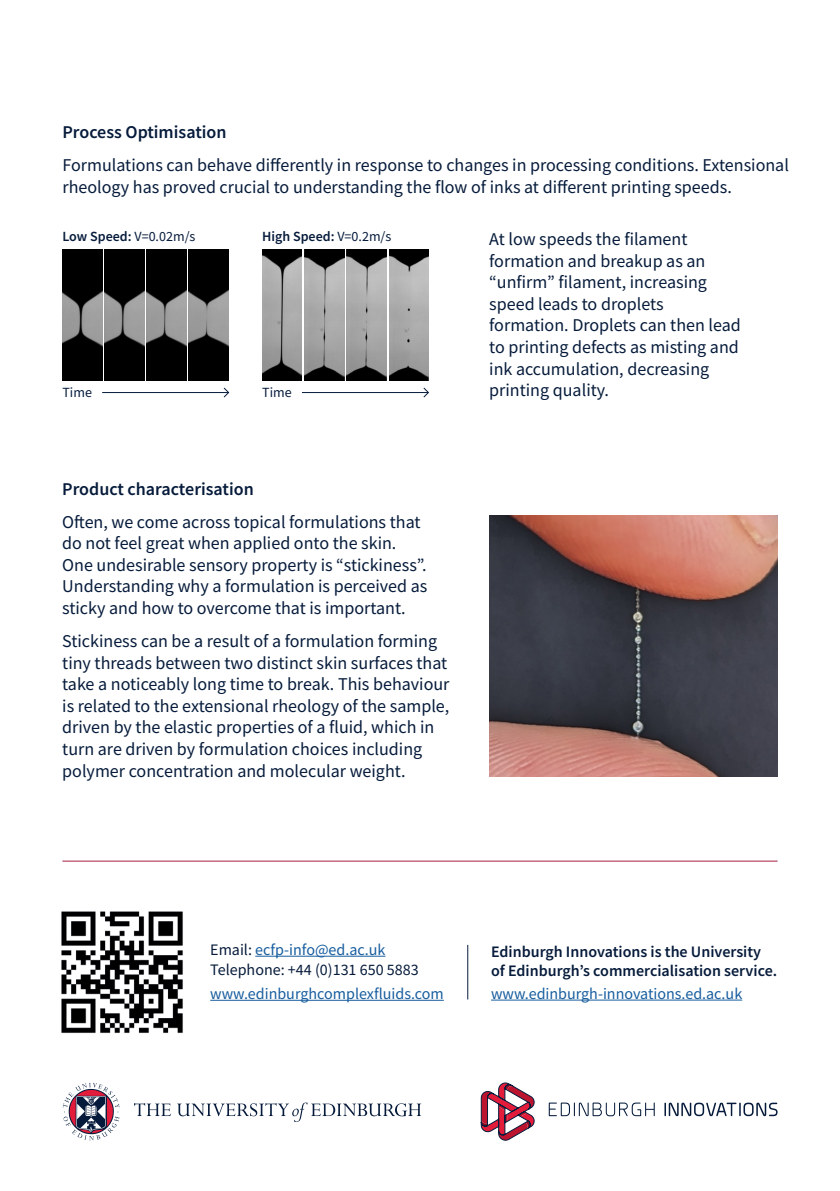
<style>
.page{position:relative;width:840px;height:1191px;background:#fff}
.page>*{position:absolute;margin:0;border:0;box-sizing:border-box;transform-origin:0 0}
.t1{font:18px/21.6px "Source Sans Pro";color:#061b3b}
.t2{font:600 18px "Source Sans Pro";color:#061b3b}
.t3{font:600 16px/19.2px "Source Sans Pro";color:#061b3b}
.t4{font:16px "Source Sans Pro";color:#175d9e}
.t5{font:16px/19.2px "Source Sans Pro";color:#061b3b}
.t6{font:600 14px "Source Sans Pro";color:#061b3b}
.t7{font:14px "Source Sans Pro";color:#061b3b}
.s1{font-weight:400}
.s2{color:#175d9e}
</style>
<div class="page">
<img style="left:262px;top:249px;width:40px;height:131px">
<img style="left:304px;top:249px;width:40px;height:131px">
<img style="left:389px;top:249px;width:39px;height:131px">
<img style="left:346px;top:249px;width:40px;height:131px">
<hr style="left:302px;top:392px;width:126px;height:1px;background:#061b3b">
<svg style="left:423px;top:387px;width:6px;height:11px"></svg>
<img style="left:62px;top:249px;width:40px;height:131px">
<img style="left:188px;top:249px;width:40px;height:131px">
<img style="left:146px;top:249px;width:40px;height:131px">
<img style="left:104px;top:249px;width:40px;height:131px">
<hr style="left:102px;top:392px;width:126px;height:1px;background:#061b3b">
<svg style="left:223px;top:387px;width:6px;height:11px"></svg>
<hr style="left:62px;top:860px;width:715px;height:1px;background:#aa1c42">
<img style="left:489px;top:515px;width:288px;height:261px">
<svg style="left:63px;top:1082px;width:57px;height:58px"></svg>
<svg style="left:134px;top:1103px;width:37px;height:13px"></svg>
<svg style="left:177px;top:1102px;width:244px;height:20px"></svg>
<svg style="left:548px;top:1102px;width:106px;height:14px"></svg>
<svg style="left:664px;top:1102px;width:113px;height:14px"></svg>
<svg style="left:480px;top:1082px;width:55px;height:58px"></svg>
<hr style="left:255px;top:955px;width:130px;height:1px;background:#175d9e">
<hr style="left:210px;top:1000px;width:233px;height:1px;background:#175d9e">
<img style="left:61px;top:911px;width:122px;height:122px">
<hr style="left:491px;top:999px;width:250px;height:1px;background:#175d9e">
<hr style="left:467px;top:945px;width:1px;height:54px;background:#061b3b">
<p class="t2" style="left:62px;top:120px;width:165px">Process Optimisation</p>
<p class="t1" style="left:62px;top:154px;width:727px">Formulations can behave differently in response to changes in processing conditions. Extensional rheology has proved crucial to understanding the flow of inks at different printing speeds.</p>
<p class="t1" style="left:489px;top:228px;width:253px">At low speeds the filament formation and breakup as an “unfirm” filament, increasing speed leads to droplets formation. Droplets can then lead to printing defects as misting and ink accumulation, decreasing printing quality.</p>
<p class="t6" style="left:62px;top:227px;width:134px">Low Speed: <span class="s1">V=0.02m/s</span></p>
<p class="t6" style="left:262px;top:227px;width:131px">High Speed: <span class="s1">V=0.2m/s</span></p>
<p class="t7" style="left:62px;top:383px;width:31px">Time</p>
<p class="t7" style="left:262px;top:383px;width:31px">Time</p>
<p class="t2" style="left:62px;top:477px;width:193px">Product characterisation</p>
<p class="t1" style="left:62px;top:511px;width:366px">Often, we come across topical formulations that do not feel great when applied onto the skin.<br>One undesirable sensory property is “stickiness”.<br>Understanding why a formulation is perceived as sticky and how to overcome that is important.</p>
<p class="t1" style="left:62px;top:630px;width:388px">Stickiness can be a result of a formulation forming tiny threads between two distinct skin surfaces that take a noticeably long time to break. This behaviour is related to the extensional rheology of the sample, driven by the elastic properties of a fluid, which in turn are driven by formulation choices including polymer concentration and molecular weight.</p>
<p class="t5" style="left:210px;top:940px;width:210px">Email: <span class="s2">ecfp-info@ed.ac.uk<br></span>Telephone: +44 (0)131 650 5883</p>
<p class="t4" style="left:210px;top:984px;width:235px">www.edinburghcomplexfluids.com</p>
<p class="t3" style="left:491px;top:941px;width:287px">Edinburgh Innovations is the University of Edinburgh’s commercialisation service.</p>
<p class="t4" style="left:491px;top:983px;width:252px">www.edinburgh-innovations.ed.ac.uk</p>
</div>
